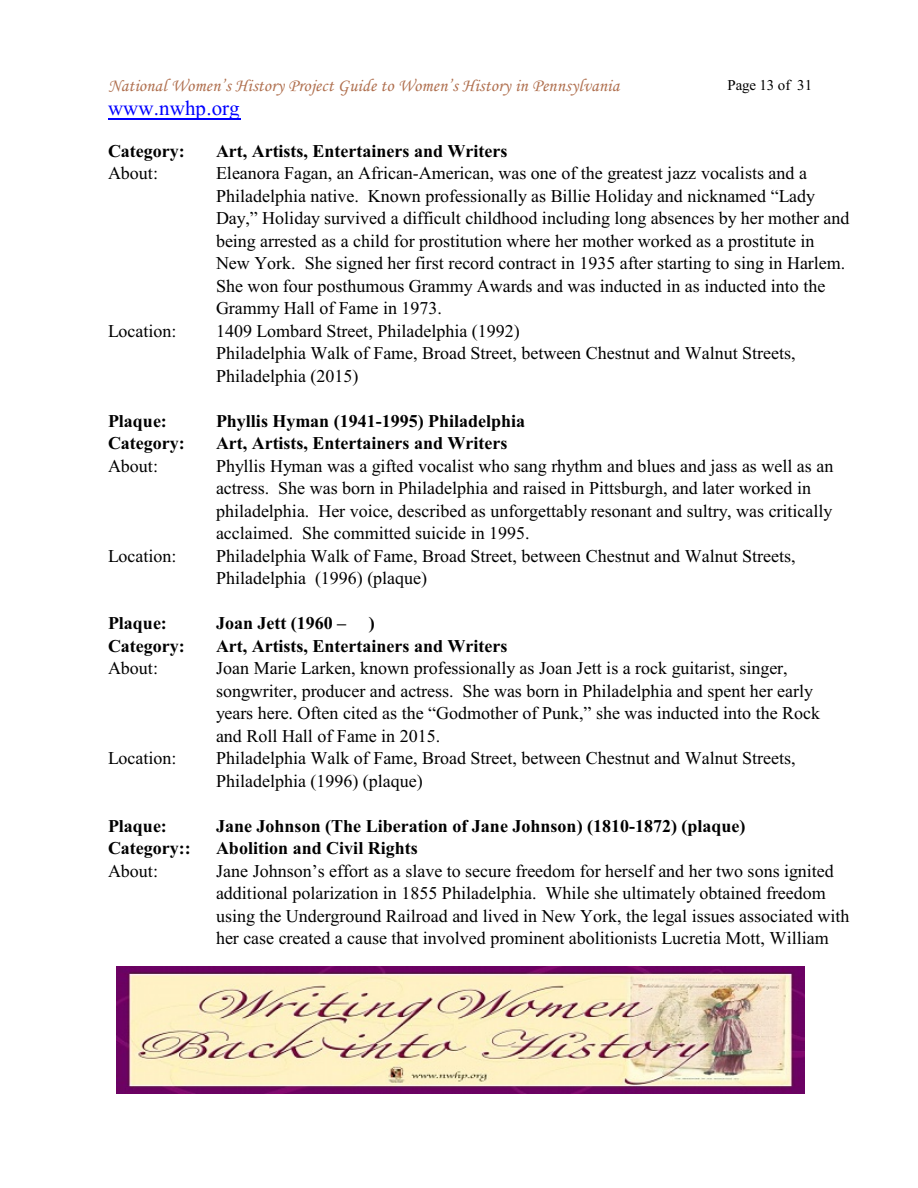
<style>
.page{position:relative;width:918px;height:1188px;background:#fff}
.page>*{position:absolute;margin:0;border:0;box-sizing:border-box;transform-origin:0 0}
.t1{font:21px "Times New Roman";letter-spacing:.005em;color:#00f}
.t2{font:18px/22.5px "Times New Roman";color:#000}
.t3{font:700 18px "Times New Roman";color:#000}
.t4{font:italic 18px "Monotype Corsiva";letter-spacing:.01em;color:#b0704f}
.t5{font:15px "Times New Roman";letter-spacing:-.01em;color:#000}
</style>
<div class="page">
<hr style="left:108px;top:118px;width:132px;height:1px;background:#00f">
<img style="left:116px;top:966px;width:689px;height:127px">
<p class="t4" style="left:108px;top:79px;width:513px">National Women’s History Project Guide to Women’s History in Pennsylvania</p>
<p class="t1" style="left:108px;top:100px;width:133px">www.nwhp.org</p>
<p class="t5" style="left:728px;top:80px;width:86px">Page 13 of 31</p>
<p class="t3" style="left:108px;top:144px;width:78px">Category:</p>
<p class="t3" style="left:216px;top:144px;width:293px">Art, Artists, Entertainers and Writers</p>
<p class="t2" style="left:108px;top:164px;width:52px">About:</p>
<p class="t2" style="left:216px;top:164px;width:635px">Eleanora Fagan, an African-American, was one of the greatest jazz vocalists and a Philadelphia native. Known professionally as Billie Holiday and nicknamed “Lady Day,” Holiday survived a difficult childhood including long absences by her mother and being arrested as a child for prostitution where her mother worked as a prostitute in New York. She signed her first record contract in 1935 after starting to sing in Harlem.<br>She won four posthumous Grammy Awards and was inducted in as inducted into the Grammy Hall of Fame in 1973.</p>
<p class="t2" style="left:108px;top:321px;width:70px">Location:</p>
<p class="t2" style="left:216px;top:321px;width:581px">1409 Lombard Street, Philadelphia (1992)<br>Philadelphia Walk of Fame, Broad Street, between Chestnut and Walnut Streets,<br>Philadelphia (2015)</p>
<p class="t3" style="left:108px;top:414px;width:60px">Plaque:</p>
<p class="t3" style="left:216px;top:414px;width:311px">Phyllis Hyman (1941-1995) Philadelphia</p>
<p class="t3" style="left:108px;top:437px;width:78px">Category:</p>
<p class="t3" style="left:216px;top:437px;width:293px">Art, Artists, Entertainers and Writers</p>
<p class="t2" style="left:108px;top:456px;width:52px">About:</p>
<p class="t2" style="left:216px;top:456px;width:619px">Phyllis Hyman was a gifted vocalist who sang rhythm and blues and jass as well as an actress. She was born in Philadelphia and raised in Pittsburgh, and later worked in philadelphia. Her voice, described as unforgettably resonant and sultry, was critically acclaimed. She committed suicide in 1995.</p>
<p class="t2" style="left:108px;top:546px;width:70px">Location:</p>
<p class="t2" style="left:216px;top:546px;width:581px">Philadelphia Walk of Fame, Broad Street, between Chestnut and Walnut Streets,<br>Philadelphia (1996) (plaque)</p>
<p class="t3" style="left:108px;top:617px;width:60px">Plaque:</p>
<p class="t3" style="left:216px;top:617px;width:132px">Joan Jett (1960 –</p>
<p class="t3" style="left:369px;top:617px;width:7px">)</p>
<p class="t3" style="left:108px;top:639px;width:78px">Category:</p>
<p class="t3" style="left:216px;top:639px;width:293px">Art, Artists, Entertainers and Writers</p>
<p class="t2" style="left:108px;top:659px;width:52px">About:</p>
<p class="t2" style="left:216px;top:659px;width:606px">Joan Marie Larken, known professionally as Joan Jett is a rock guitarist, singer, songwriter, producer and actress. She was born in Philadelphia and spent her early years here. Often cited as the “Godmother of Punk,” she was inducted into the Rock and Roll Hall of Fame in 2015.</p>
<p class="t2" style="left:108px;top:749px;width:70px">Location:</p>
<p class="t2" style="left:216px;top:749px;width:581px">Philadelphia Walk of Fame, Broad Street, between Chestnut and Walnut Streets,<br>Philadelphia (1996) (plaque)</p>
<p class="t3" style="left:108px;top:819px;width:60px">Plaque:</p>
<p class="t3" style="left:216px;top:819px;width:531px">Jane Johnson (The Liberation of Jane Johnson) (1810-1872) (plaque)</p>
<p class="t3" style="left:108px;top:842px;width:84px">Category::</p>
<p class="t3" style="left:216px;top:842px;width:203px">Abolition and Civil Rights</p>
<p class="t2" style="left:108px;top:861px;width:52px">About:</p>
<p class="t2" style="left:216px;top:861px;width:635px">Jane Johnson’s effort as a slave to secure freedom for herself and her two sons ignited additional polarization in 1855 Philadelphia. While she ultimately obtained freedom using the Underground Railroad and lived in New York, the legal issues associated with her case created a cause that involved prominent abolitionists Lucretia Mott, William</p>
</div>
